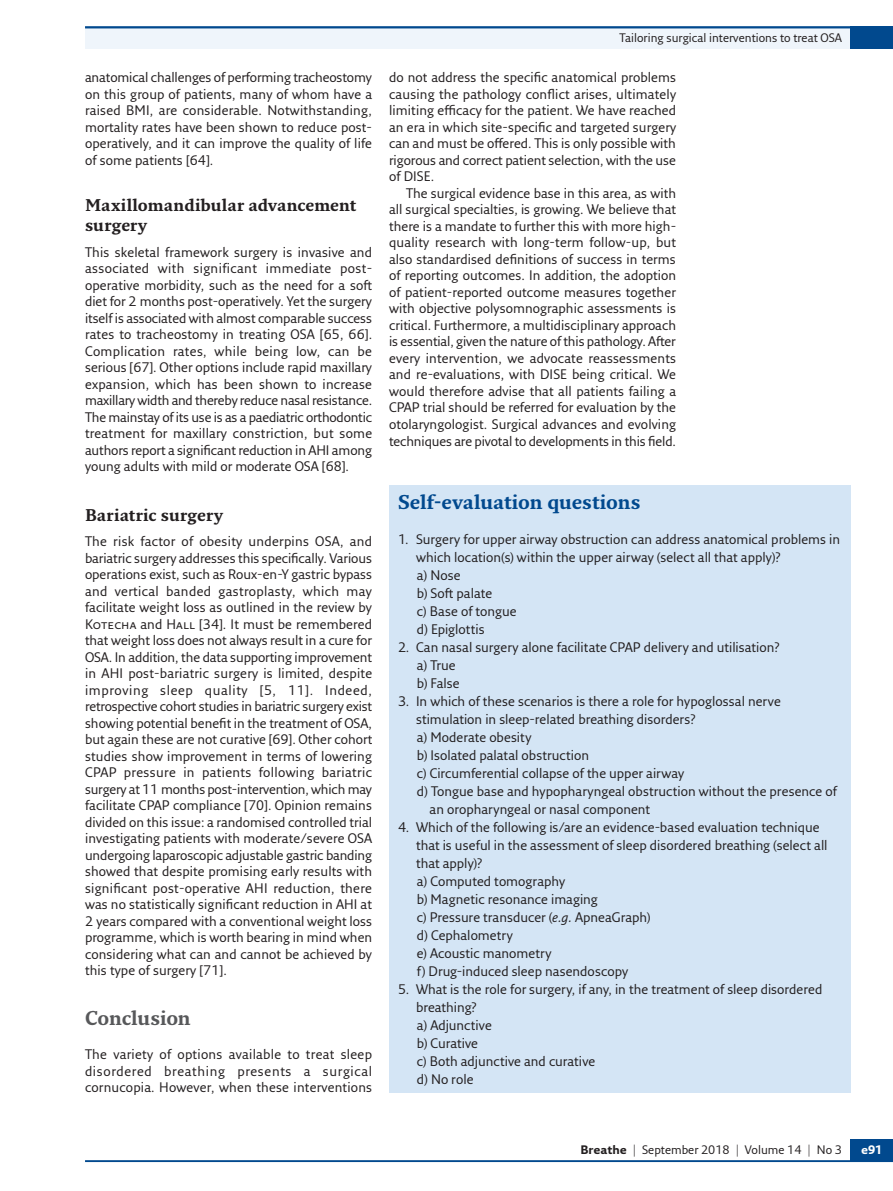
<style>
.page{position:relative;width:893px;height:1191px;background:#fff}
.page>*{position:absolute;margin:0;border:0;box-sizing:border-box;transform-origin:0 0}
.t1{font:700 19.5px "Fresco Std";letter-spacing:-.01em;color:#01498e}
.t2{font:700 19.5px "Fresco Std";letter-spacing:-.01em;color:#57585a}
.t3{font:700 16.5px/19.5px "Fresco Std";letter-spacing:.005em;color:#231f20}
.t4{font:13.5px/16.5px "Fresco Sans Pro";letter-spacing:.005em;color:#231f20;text-align:justify}
.t5{font:12px "Fresco Sans Pro";color:#231f20}
.t6{font:700 12px "Fresco Sans Pro";color:#fff}
.s1{font-style:italic}
.s2{font-weight:700}
</style>
<div class="page">
<div style="left:85px;top:26px;width:808px;height:23px;background:#eff5fb"></div>
<hr style="left:85px;top:1160px;width:808px;height:2px;background:#01498e">
<div style="left:850px;top:1138px;width:43px;height:23px;background:#01498e"></div>
<hr style="left:85px;top:26px;width:808px;height:2px;background:#01498e">
<div style="left:850px;top:26px;width:43px;height:23px;background:#01498e"></div>
<div style="left:389px;top:485px;width:461px;height:608px;background:#d4e5f5"></div>
<p class="t4" style="left:85px;top:69px;width:289px">anatomical challenges of performing tracheostomy on this group of patients, many of whom have a raised BMI, are considerable. Notwithstanding, mortality rates have been shown to reduce post&shy;operatively, and it can improve the quality of life of some patients [64].</p>
<p class="t3" style="left:85px;top:195px;width:273px">Maxillomandibular advancement surgery</p>
<p class="t4" style="left:85px;top:243px;width:289px">This skeletal framework surgery is invasive and associated with significant immediate post&shy;operative morbidity, such as the need for a soft diet for 2 months post-operatively. Yet the surgery itself is associated with almost comparable success rates to tracheostomy in treating OSA [65, 66].<br>Complication rates, while being low, can be serious [67]. Other options include rapid maxillary expansion, which has been shown to increase maxillary width and thereby reduce nasal resistance.<br>The mainstay of its use is as a paediatric orthodontic treatment for maxillary constriction, but some authors report a significant reduction in AHI among young adults with mild or moderate OSA [68].</p>
<p class="t3" style="left:85px;top:504px;width:139px">Bariatric surgery</p>
<p class="t4" style="left:85px;top:533px;width:289px">The risk factor of obesity underpins OSA, and bariatric surgery addresses this specifically. Various operations exist, such as Roux-en-Y gastric bypass and vertical banded gastroplasty, which may facilitate weight loss as outlined in the review by Kotecha and Hall [34]. It must be remembered that weight loss does not always result in a cure for OSA. In addition, the data supporting improvement in AHI post-bariatric surgery is limited, despite improving sleep quality [5, 11]. Indeed, retrospective cohort studies in bariatric surgery exist showing potential benefit in the treatment of OSA, but again these are not curative [69]. Other cohort studies show improvement in terms of lowering CPAP pressure in patients following bariatric surgery at 11 months post-intervention, which may facilitate CPAP compliance [70]. Opinion remains divided on this issue: a randomised controlled trial investigating patients with moderate/severe OSA undergoing laparoscopic adjustable gastric banding showed that despite promising early results with significant post-operative AHI reduction, there was no statistically significant reduction in AHI at 2 years compared with a conventional weight loss programme, which is worth bearing in mind when considering what can and cannot be achieved by this type of surgery [71].</p>
<h1 class="t2" style="left:85px;top:1005px;width:107px">Conclusion</h1>
<p class="t4" style="left:85px;top:1046px;width:289px">The variety of options available to treat sleep disordered breathing presents a surgical cornucopia. However, when these interventions</p>
<p class="t5" style="left:619px;top:30px;width:224px">Tailoring surgical interventions to treat OSA</p>
<p class="t4" style="left:389px;top:69px;width:289px">do not address the specific anatomical problems causing the pathology conflict arises, ultimately limiting efficacy for the patient. We have reached an era in which site-specific and targeted surgery can and must be offered. This is only possible with rigorous and correct patient selection, with the use of DISE.</p>
<p class="t4" style="left:389px;top:185px;width:289px;text-indent:17px">The surgical evidence base in this area, as with all surgical specialties, is growing. We believe that there is a mandate to further this with more high&shy;quality research with long-term follow-up, but also standardised definitions of success in terms of reporting outcomes. In addition, the adoption of patient-reported outcome measures together with objective polysomnographic assessments is critical. Furthermore, a multidisciplinary approach is essential, given the nature of this pathology. After every intervention, we advocate reassessments and re-evaluations, with DISE being critical. We would therefore advise that all patients failing a CPAP trial should be referred for evaluation by the otolaryngologist. Surgical advances and evolving techniques are pivotal to developments in this field.</p>
<h1 class="t1" style="left:398px;top:490px;width:244px">Self-evaluation questions</h1>
<p class="t4" style="left:416px;top:530px;width:425px;line-height:18px;text-align:left;text-indent:-18px">1. Surgery for upper airway obstruction can address anatomical problems in which location(s) within the upper airway (select all that apply)?<br>a) Nose<br>b) Soft palate<br>c) Base of tongue<br>d) Epiglottis</p>
<p class="t4" style="left:417px;top:638px;width:364px;line-height:18px;text-align:left;text-indent:-19px">2. Can nasal surgery alone facilitate CPAP delivery and utilisation? a) True<br>b) False</p>
<p class="t4" style="left:398px;top:692px;width:384px">3. In which of these scenarios is there a role for hypoglossal nerve</p>
<p class="t4" style="left:416px;top:710px;width:281px">stimulation in sleep-related breathing disorders?</p>
<p class="t4" style="left:417px;top:728px;width:116px">a) Moderate obesity</p>
<p class="t4" style="left:417px;top:746px;width:174px">b) Isolated palatal obstruction</p>
<p class="t4" style="left:417px;top:764px;width:269px">c) Circumferential collapse of the upper airway</p>
<p class="t4" style="left:417px;top:782px;width:422px">d) Tongue base and hypopharyngeal obstruction without the presence of</p>
<p class="t4" style="left:430px;top:800px;width:222px">an oropharyngeal or nasal component</p>
<p class="t4" style="left:416px;top:818px;width:413px;line-height:18px;text-align:left;text-indent:-18px">4. Which of the following is/are an evidence-based evaluation technique that is useful in the assessment of sleep disordered breathing (select all that apply)?<br>a) Computed tomography<br>b) Magnetic resonance imaging<br>c) Pressure transducer (<span class="s1">e.g.</span> ApneaGraph)<br>d) Cephalometry<br>e) Acoustic manometry<br>f) Drug-induced sleep nasendoscopy</p>
<p class="t4" style="left:416px;top:980px;width:408px;line-height:18px;text-align:left;text-indent:-18px">5. What is the role for surgery, if any, in the treatment of sleep disordered breathing?<br>a) Adjunctive<br>b) Curative<br>c) Both adjunctive and curative<br>d) No role</p>
<p class="t5" style="left:580px;top:1142px;width:263px"><span class="s2">Breathe</span> | September 2018 | Volume 14 | No 3</p>
<p class="t6" style="left:861px;top:1142px;width:23px">e91</p>
</div>
